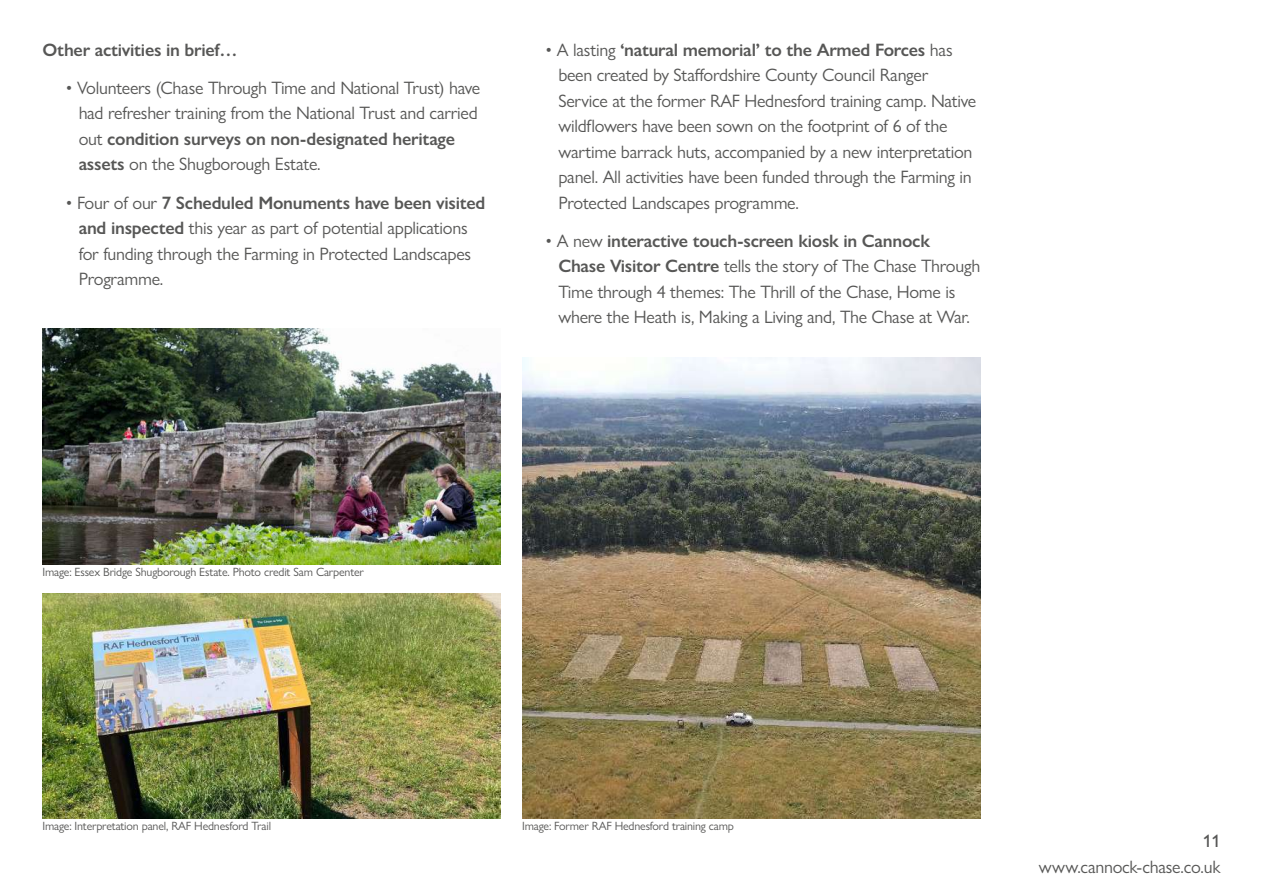
<style>
.page{position:relative;width:1263px;height:893px;background:#fff}
.page>*{position:absolute;margin:0;border:0;box-sizing:border-box;transform-origin:0 0}
.t1{font:18px/25.5px "Gill Sans Nova";letter-spacing:-.015em;color:#575756}
.t2{font:600 18px "Gill Sans Nova";letter-spacing:-.015em;color:#575756}
.t3{font:500 18px "Gill Sans Nova";color:#575756}
.t4{font:12px "Gill Sans Nova";letter-spacing:-.015em;color:#575756}
.s1{font-weight:600}
</style>
<div class="page">
<img style="left:43px;top:329px;width:458px;height:235px">
<img style="left:522px;top:358px;width:459px;height:461px">
<img style="left:43px;top:594px;width:458px;height:225px">
<p class="t2" style="left:43px;top:38px;width:197px">Other activities in brief…</p>
<p class="t1" style="left:79px;top:75px;width:403px;text-indent:-13px">• Volunteers (Chase Through Time and National Trust) have had refresher training from the National Trust and carried out <span class="s1">condition surveys on non-designated heritage assets</span> on the Shugborough Estate.</p>
<p class="t1" style="left:79px;top:190px;width:408px;text-indent:-13px">• Four of our <span class="s1">7 Scheduled Monuments have been visited and inspected</span> this year as part of potential applications for funding through the Farming in Protected Landscapes Programme.</p>
<p class="t1" style="left:558px;top:37px;width:419px;text-indent:-13px">• A lasting <span class="s1">‘natural memorial’ to the Armed Forces</span> has been created by Staffordshire County Council Ranger Service at the former RAF Hednesford training camp. Native wildflowers have been sown on the footprint of 6 of the wartime barrack huts, accompanied by a new interpretation panel. All activities have been funded through the Farming in Protected Landscapes programme.</p>
<p class="t1" style="left:558px;top:228px;width:423px;text-indent:-13px">• A new <span class="s1">interactive touch-screen kiosk in Cannock Chase Visitor Centre</span> tells the story of The Chase Through Time through 4 themes: The Thrill of the Chase, Home is where the Heath is, Making a Living and, The Chase at War.</p>
<p class="t4" style="left:43px;top:565px;width:323px">Image: Essex Bridge Shugborough Estate. Photo credit Sam Carpenter</p>
<p class="t4" style="left:43px;top:819px;width:230px">Image: Interpretation panel, RAF Hednesford Trail</p>
<p class="t4" style="left:522px;top:819px;width:213px">Image: Former RAF Hednesford training camp</p>
<p class="t3" style="left:1203px;top:830px;width:19px">11</p>
<p class="t1" style="left:1039px;top:854px;width:183px">www.cannock-chase.co.uk</p>
</div>
